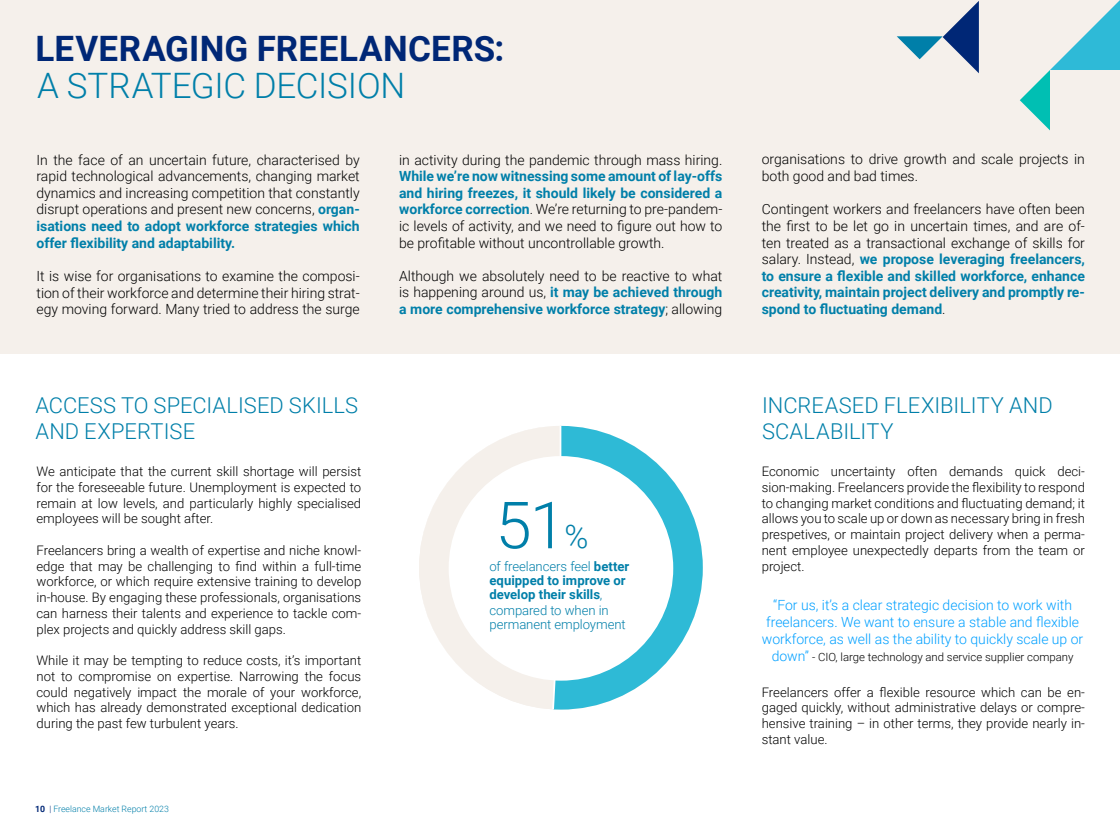
<style>
.page{position:relative;width:1120px;height:840px;background:#fff}
.page>*{position:absolute;margin:0;border:0;box-sizing:border-box;transform-origin:0 0}
.t1{font:300 65.1px "Roboto";color:#007fa9}
.t2{font:700 35px "Roboto";letter-spacing:.01em;color:#002776}
.t3{font:300 35px "Roboto";letter-spacing:-.01em;color:#007fa9}
.t4{font:300 21.88px/26.2px "Roboto";letter-spacing:.005em;color:#007fa9}
.t5{font:300 14px/16.6px "Roboto";color:#000;text-align:justify}
.t6{font:300 14px/16.8px "Roboto";color:#00a0ff;text-align:center}
.t7{font:300 13.12px/15.8px "Roboto";color:#000;text-align:justify}
.t8{font:700 13.12px/14px "Roboto";color:#007fa9}
.t9{font:300 13.12px/14px "Roboto";letter-spacing:-.005em;color:#007fa9}
.t10{font:300 11.38px "Roboto";color:#000}
.t11{font:300 8.75px "Roboto";color:#007fa9}
.s1{font-weight:700;color:#007fa9}
.s2{font-size:32.55px}
.s3{font-weight:300}
.s4{font-size:14px;color:#00a0ff}
.s5{font-weight:700;color:#002776}
.s6{color:#002776}
</style>
<div class="page">
<div style="left:0;top:0;width:1120px;height:354px;background:#f5f0eb"></div>
<svg style="left:1020px;top:0;width:100px;height:130px"></svg>
<svg style="left:897px;top:1px;width:82px;height:72px"></svg>
<svg style="left:419px;top:426px;width:133px;height:283px;fill:#f5f0eb"></svg>
<svg style="left:552px;top:426px;width:151px;height:284px;fill:#2ebad6"></svg>
<div style="left:449px;top:456px;width:224px;height:225px;background:#fff;border-radius:50%"></div>
<h2 class="t2" style="left:36px;top:24px;width:470px">LEVERAGING FREELANCERS:</h2>
<h2 class="t3" style="left:37px;top:61px;width:370px">A STRATEGIC DECISION</h2>
<p class="t5" style="left:37px;top:151px;width:325px">In the face of an uncertain future, characterised by rapid technological advancements, changing market dynamics and increasing competition that constantly disrupt operations and present new concerns, <span class="s1">organ&shy;isations need to adopt workforce strategies which offer flexibility and adaptability.</span></p>
<p class="t5" style="left:37px;top:267px;width:325px">It is wise for organisations to examine the composi&shy;tion of their workforce and determine their hiring strat&shy;egy moving forward. Many tried to address the surge</p>
<p class="t5" style="left:399px;top:151px;width:325px">in activity during the pandemic through mass hiring.</p>
<p class="t5" style="left:399px;top:167px;width:325px"><span class="s1">While we’re now witnessing some amount of lay-offs and hiring freezes, it should likely be considered a workforce correction</span>. We’re returning to pre-pandem&shy;ic levels of activity, and we need to figure out how to be profitable without uncontrollable growth.</p>
<p class="t5" style="left:399px;top:267px;width:325px">Although we absolutely need to be reactive to what is happening around us, <span class="s1">it may be achieved through a more comprehensive workforce strategy</span>; allowing</p>
<p class="t5" style="left:762px;top:151px;width:325px">organisations to drive growth and scale projects in both good and bad times.</p>
<p class="t5" style="left:762px;top:201px;width:325px">Contingent workers and freelancers have often been the first to be let go in uncertain times, and are of&shy;ten treated as a transactional exchange of skills for salary. Instead, <span class="s1">we propose leveraging freelancers, to ensure a flexible and skilled workforce, enhance creativity, maintain project delivery and promptly re&shy;spond to fluctuating demand</span>.</p>
<h3 class="t4" style="left:35px;top:391px;width:324px">ACCESS TO SPECIALISED SKILLS<br>AND EXPERTISE</h3>
<h3 class="t4" style="left:762px;top:391px;width:292px">INCREASED FLEXIBILITY AND<br>SCALABILITY</h3>
<p class="t7" style="left:37px;top:463px;width:326px">We anticipate that the current skill shortage will persist for the foreseeable future. Unemployment is expected to remain at low levels, and particularly highly specialised employees will be sought after.</p>
<p class="t7" style="left:37px;top:542px;width:326px">Freelancers bring a wealth of expertise and niche knowl&shy;edge that may be challenging to find within a full-time workforce, or which require extensive training to develop in-house. By engaging these professionals, organisations can harness their talents and experience to tackle com&shy;plex projects and quickly address skill gaps.</p>
<p class="t7" style="left:37px;top:652px;width:326px">While it may be tempting to reduce costs, it’s important not to compromise on expertise. Narrowing the focus could negatively impact the morale of your workforce, which has already demonstrated exceptional dedication during the past few turbulent years.</p>
<p class="t7" style="left:762px;top:463px;width:325px">Economic uncertainty often demands quick deci&shy;sion-making. Freelancers provide the flexibility to respond to changing market conditions and fluctuating demand; it allows you to scale up or down as necessary bring in fresh prespetives, or maintain project delivery when a perma&shy;nent employee unexpectedly departs from the team or project.</p>
<h1 class="t1" style="left:495px;top:480px;width:94px">51<span class="s2">%</span></h1>
<p class="t8" style="left:490px;top:559px;width:141px"><span class="s3">of freelancers feel</span> better equipped to improve or develop their skills<span class="s3">,</span></p>
<p class="t9" style="left:490px;top:603px;width:138px">compared to when in permanent employment</p>
<p class="t6" style="left:762px;top:596px;width:323px">“For us, it’s a clear strategic decision to work with freelancers. We want to ensure a stable and flexible workforce, as well as the ability to quickly scale up or</p>
<p class="t10" style="left:772px;top:649px;width:303px"><span class="s4">down”</span> - CIO, large technology and service supplier company</p>
<p class="t7" style="left:762px;top:683px;width:325px">Freelancers offer a flexible resource which can be en&shy;gaged quickly, without administrative delays or compre&shy;hensive training – in other terms, they provide nearly in&shy;stant value.</p>
<p class="t11" style="left:35px;top:802px;width:135px"><span class="s5">10</span> <span class="s6">|</span> Freelance Market Report 2023</p>
</div>
